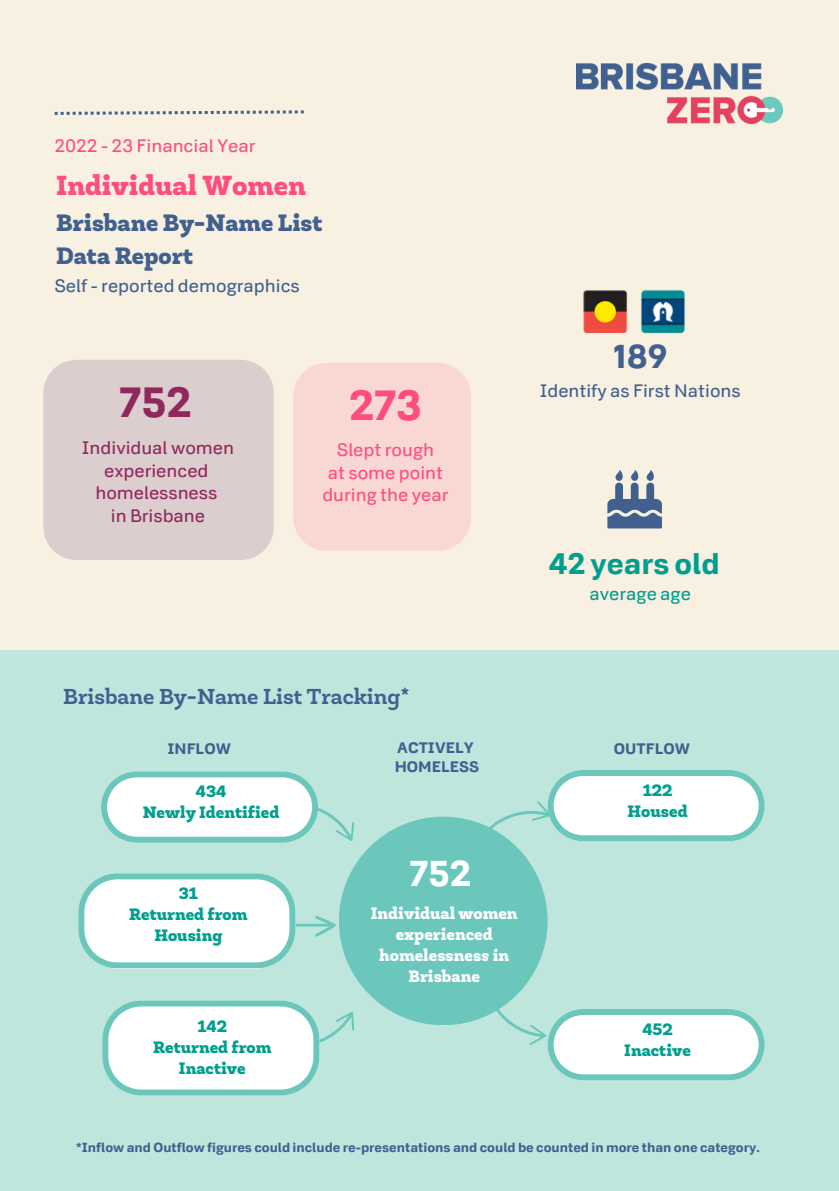
<style>
.page{position:relative;width:839px;height:1191px;background:#fff}
.page>*{position:absolute;margin:0;border:0;box-sizing:border-box;transform-origin:0 0}
.t1{font:700 42px "Doctrine";color:#90285c}
.t2{font:700 42px "Doctrine";color:#ff4d80}
.t3{font:700 35.8px "Doctrine";color:#fff}
.t4{font:700 33px "Doctrine";color:#41608f}
.t5{font:700 29.4px "Doctrine";color:#009e8f}
.t6{font:900 28px "Newslab";color:#ff4d80}
.t7{font:900 24px "Newslab";color:#41608f}
.t8{font:700 21.8px "Newslab";color:#41608f}
.t9{font:18px "Doctrine";color:#ff4d80}
.t10{font:18px "Doctrine";color:#90285c}
.t11{font:18px "Doctrine";color:#41608f}
.t12{font:18px "Doctrine";color:#009e8f}
.t13{font:900 16.8px/21px "Newslab";color:#009e8f;text-align:center}
.t14{font:900 16.8px/21px "Newslab";color:#fff;text-align:center}
.t15{font:700 15.2px "Doctrine";color:#41608f}
.t16{font:700 13.2px "Doctrine";color:#41608f}
</style>
<div class="page">
<div style="left:0;top:0;width:838px;height:1191px;background:#f8f1e2"></div>
<div style="left:0;top:650px;width:838px;height:541px;background:#bee6dc"></div>
<svg style="left:55px;top:110px;width:249px;height:5px"></svg>
<div style="left:339px;top:817px;width:208px;height:208px;background:#6bc7bb;border-radius:50%"></div>
<svg style="left:78px;top:873px;width:258px;height:95px"></svg>
<svg style="left:101px;top:771px;width:253px;height:72px"></svg>
<svg style="left:102px;top:1001px;width:252px;height:95px"></svg>
<img style="left:576px;top:63px;width:206px;height:60px">
<div style="left:43px;top:360px;width:231px;height:200px;background:#dccdce;border-radius:33px"></div>
<div style="left:293px;top:363px;width:178px;height:188px;background:#f9d8d3;border-radius:33px"></div>
<svg style="left:607px;top:470px;width:54px;height:58px"></svg>
<img style="left:583px;top:290px;width:40px;height:44px">
<img style="left:623px;top:290px;width:63px;height:44px">
<svg style="left:448px;top:770px;width:316px;height:124px"></svg>
<svg style="left:467px;top:937px;width:297px;height:143px"></svg>
<p class="t9" style="left:54px;top:135px;width:203px">2022 - 23 Financial Year</p>
<p class="t6" style="left:56px;top:174px;width:251px">Individual Women</p>
<p class="t7" style="left:56px;top:213px;width:268px">Brisbane By-Name List</p>
<p class="t7" style="left:56px;top:246px;width:138px">Data Report</p>
<p class="t11" style="left:54px;top:275px;width:247px">Self - reported demographics</p>
<p class="t1" style="left:119px;top:378px;width:74px">752</p>
<p class="t2" style="left:349px;top:381px;width:74px">273</p>
<p class="t10" style="left:82px;top:437px;width:154px">Individual women</p>
<p class="t10" style="left:104px;top:460px;width:106px">experienced</p>
<p class="t10" style="left:95px;top:482px;width:123px">homelessness</p>
<p class="t10" style="left:111px;top:505px;width:96px">in Brisbane</p>
<p class="t9" style="left:337px;top:439px;width:99px">Slept rough</p>
<p class="t9" style="left:328px;top:462px;width:117px">at some point</p>
<p class="t9" style="left:322px;top:484px;width:128px">during the year</p>
<p class="t4" style="left:613px;top:337px;width:56px">189</p>
<p class="t11" style="left:539px;top:380px;width:202px">Identify as First Nations</p>
<p class="t5" style="left:549px;top:547px;width:173px">42 years old</p>
<p class="t12" style="left:589px;top:583px;width:103px">average age</p>
<p class="t8" style="left:63px;top:688px;width:348px">Brisbane By-Name List Tracking*</p>
<p class="t15" style="left:168px;top:740px;width:65px">INFLOW</p>
<p class="t15" style="left:397px;top:739px;width:78px">ACTIVELY</p>
<p class="t15" style="left:613px;top:740px;width:78px">OUTFLOW</p>
<p class="t15" style="left:394px;top:758px;width:86px">HOMELESS</p>
<p class="t13" style="left:196px;top:783px;width:32px">434</p>
<p class="t13" style="left:143px;top:804px;width:138px">Newly Identified</p>
<p class="t13" style="left:179px;top:885px;width:21px">31</p>
<p class="t13" style="left:129px;top:906px;width:120px">Returned from<br>Housing</p>
<p class="t13" style="left:197px;top:1017px;width:31px">142</p>
<p class="t13" style="left:153px;top:1038px;width:120px">Returned from<br>Inactive</p>
<p class="t3" style="left:409px;top:853px;width:63px">752</p>
<p class="t14" style="left:371px;top:905px;width:148px">Individual women experienced homelessness in<br>Brisbane</p>
<p class="t13" style="left:642px;top:781px;width:31px">122</p>
<p class="t13" style="left:627px;top:802px;width:62px">Housed</p>
<p class="t13" style="left:642px;top:1020px;width:32px">452</p>
<p class="t13" style="left:624px;top:1041px;width:68px">Inactive</p>
<p class="t16" style="left:76px;top:1140px;width:685px">*Inflow and Outflow figures could include re-presentations and could be counted in more than one category.</p>
</div>
